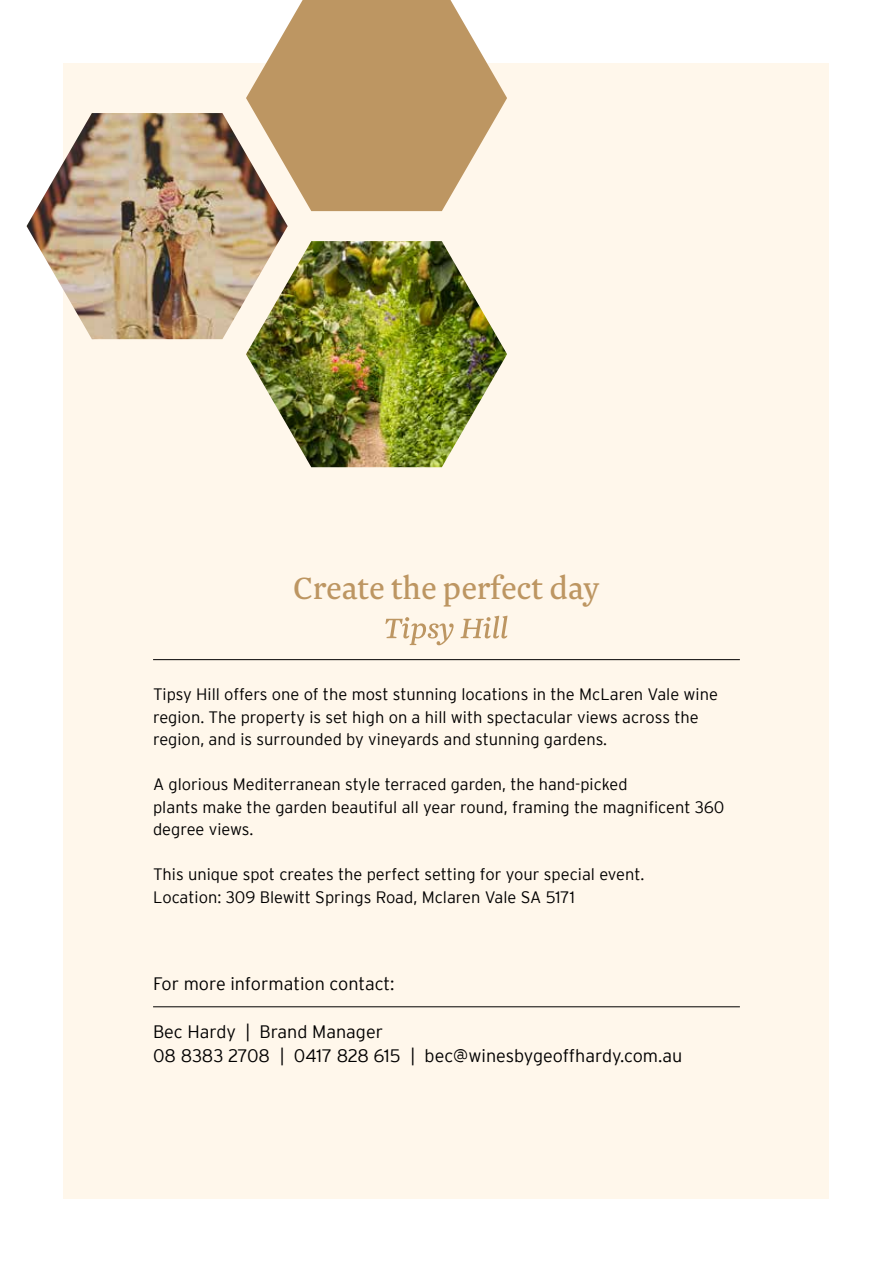
<style>
.page{position:relative;width:893px;height:1263px;background:#fff}
.page>*{position:absolute;margin:0;border:0;box-sizing:border-box;transform-origin:0 0}
.t1{font:36px "Newzald";color:#bd9662}
.t2{font:300 18px/24px "Interstate";color:#000}
.t3{font:300 16.5px/22.5px "Interstate";color:#000}
</style>
<div class="page">
<div style="left:64px;top:64px;width:765px;height:1135px;background:#fff7eb"></div>
<img style="left:246px;top:241px;width:261px;height:226px">
<img style="left:27px;top:113px;width:261px;height:226px">
<svg style="left:246px;top:0;width:261px;height:211px;fill:#bd9662"></svg>
<svg style="left:385px;top:616px;width:123px;height:29px"></svg>
<hr style="left:153px;top:659px;width:587px;height:1px;background:#000">
<hr style="left:153px;top:1006px;width:587px;height:1px;background:#000">
<h1 class="t1" style="left:293px;top:566px;width:308px">Create the perfect day</h1>
<p class="t3" style="left:153px;top:683px;width:566px">Tipsy Hill offers one of the most stunning locations in the McLaren Vale wine region. The property is set high on a hill with spectacular views across the region, and is surrounded by vineyards and stunning gardens.</p>
<p class="t3" style="left:153px;top:773px;width:573px">A glorious Mediterranean style terraced garden, the hand-picked<br>plants make the garden beautiful all year round, framing the magnificent 360 degree views.</p>
<p class="t3" style="left:153px;top:863px;width:493px">This unique spot creates the perfect setting for your special event.<br>Location: 309 Blewitt Springs Road, Mclaren Vale SA 5171</p>
<p class="t2" style="left:153px;top:972px;width:243px">For more information contact:</p>
<p class="t2" style="left:153px;top:1020px;width:531px">Bec Hardy | Brand Manager<br>08 8383 2708 | 0417 828 615 | bec@winesbygeoffhardy.com.au</p>
</div>
